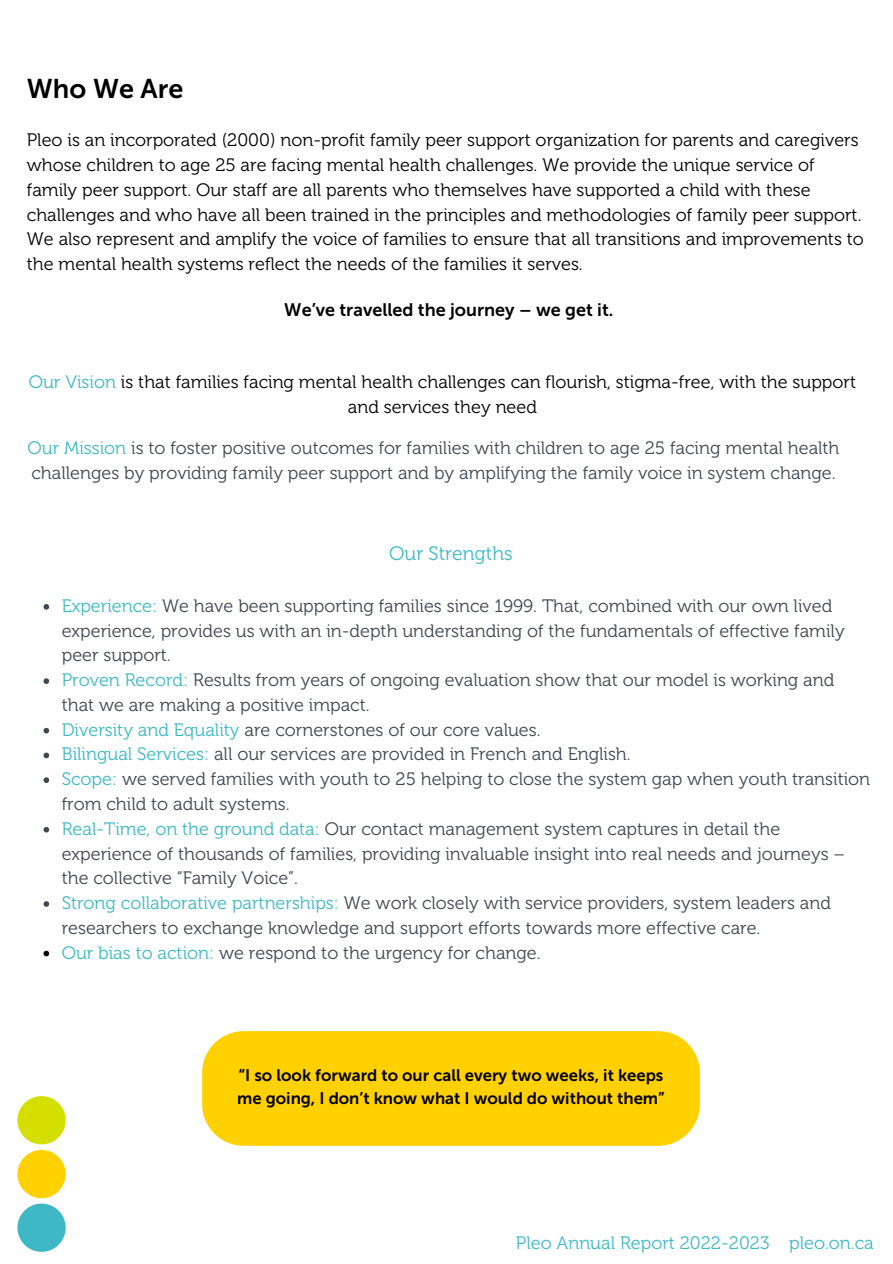
<style>
.page{position:relative;width:893px;height:1264px;background:#fff}
.page>*{position:absolute;margin:0;border:0;box-sizing:border-box;transform-origin:0 0}
.t1{font:27px "Museo Sans 700";color:#000}
.t2{font:19.35px "Museo 300";color:#3db8c4}
.t3{font:18px/24.8px "Museo 300";color:#40474f}
.t4{font:18px/24.8px "Museo 300";color:#000}
.t5{font:18px "Museo 300";color:#3db8c4}
.t6{font:18px "Museo Sans 700";color:#000}
.t7{font:16.65px/23.1px "Museo Sans 700";color:#000}
.s1{color:#3db8c4}
</style>
<div class="page">
<svg style="left:44px;top:604px;width:5px;height:5px"></svg>
<svg style="left:44px;top:678px;width:5px;height:6px"></svg>
<svg style="left:44px;top:727px;width:5px;height:6px"></svg>
<svg style="left:44px;top:752px;width:5px;height:6px"></svg>
<svg style="left:44px;top:777px;width:5px;height:6px"></svg>
<svg style="left:44px;top:826px;width:5px;height:6px"></svg>
<svg style="left:44px;top:901px;width:5px;height:5px"></svg>
<svg style="left:44px;top:950px;width:5px;height:6px"></svg>
<div style="left:202px;top:1031px;width:497px;height:114px;background:#ffd100"></div>
<svg style="left:17px;top:1096px;width:49px;height:155px"></svg>
<h1 class="t1" style="left:27px;top:73px;width:158px">Who We Are</h1>
<p class="t4" style="left:27px;top:128px;width:838px">Pleo is an incorporated (2000) non-profit family peer support organization for parents and caregivers whose children to age 25 are facing mental health challenges. We provide the unique service of family peer support. Our staff are all parents who themselves have supported a child with these challenges and who have all been trained in the principles and methodologies of family peer support.<br>We also represent and amplify the voice of families to ensure that all transitions and improvements to the mental health systems reflect the needs of the families it serves.</p>
<p class="t6" style="left:284px;top:300px;width:331px">We’ve travelled the journey – we get it.</p>
<p class="t4" style="left:29px;top:370px;width:828px;text-align:center"><span class="s1">Our Vision</span> is that families facing mental health challenges can flourish, stigma-free, with the support and services they need</p>
<p class="t3" style="left:28px;top:436px;width:813px"><span class="s1">Our Mission</span> is to foster positive outcomes for families with children to age 25 facing mental health challenges by providing family peer support and by amplifying the family voice in system change.</p>
<p class="t2" style="left:389px;top:543px;width:125px">Our Strengths</p>
<p class="t3" style="left:62px;top:593px;width:809px"><span class="s1">Experience:</span> We have been supporting families since 1999. That, combined with our own lived experience, provides us with an in-depth understanding of the fundamentals of effective family peer support.<br><span class="s1">Proven Record:</span> Results from years of ongoing evaluation show that our model is working and that we are making a positive impact.<br><span class="s1">Diversity and Equality</span> are cornerstones of our core values.<br><span class="s1">Bilingual Services:</span> all our services are provided in French and English.<br><span class="s1">Scope:</span> we served families with youth to 25 helping to close the system gap when youth transition from child to adult systems.<br><span class="s1">Real-Time, on the ground data:</span> Our contact management system captures in detail the experience of thousands of families, providing invaluable insight into real needs and journeys – the collective “Family Voice”.<br><span class="s1">Strong collaborative partnerships:</span> We work closely with service providers, system leaders and researchers to exchange knowledge and support efforts towards more effective care.<br><span class="s1">Our bias to action:</span> we respond to the urgency for change.</p>
<p class="t7" style="left:237px;top:1063px;width:429px">“I so look forward to our call every two weeks, it keeps me going, I don’t know what I would do without them”</p>
<p class="t5" style="left:516px;top:1232px;width:359px">Pleo Annual Report 2022-2023 pleo.on.ca</p>
</div>
